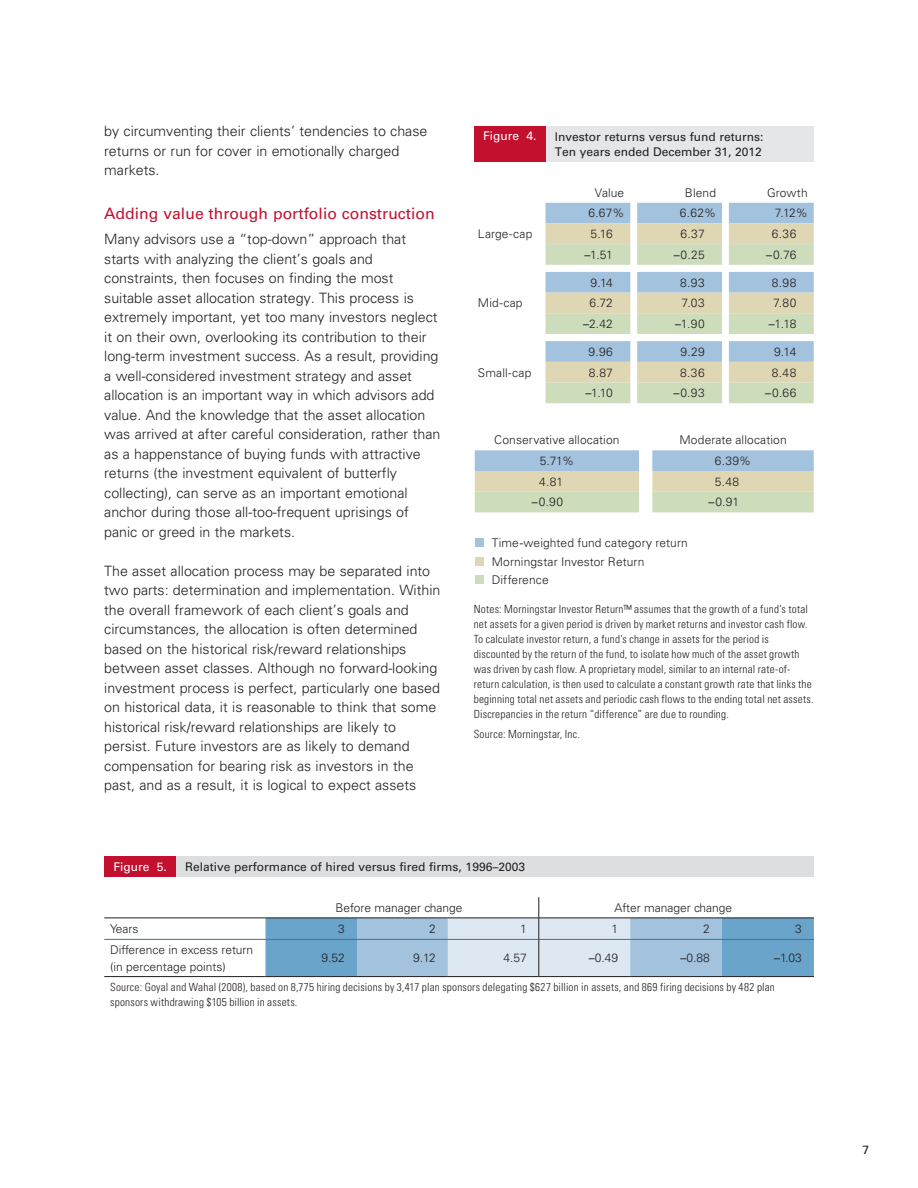
<style>
.page{position:relative;width:918px;height:1188px;background:#fff}
.page>*{position:absolute;margin:0;border:0;box-sizing:border-box;transform-origin:0 0}
.A_head{font:15.75px "Univers LT Std";color:#c3102f}
.Copy{font:300 14.25px/19.5px "Univers LT Std";color:#231f20}
.t1{font:300 12px/16.5px "Univers LT Std";letter-spacing:.005em;color:#231f20}
.Figure_heads{font:12px/15px "Univers LT Std";color:#231f20}
.Figure_ko{font:12px "Univers LT Std";color:#fff}
.Footer_right{font:12px "Univers LT Std";color:#231f20}
.Figure_footnote{font:300 condensed 11.25px/15px "Univers LT Std";letter-spacing:.02em;color:#231f20}
.s1{font-weight:400}
</style>
<div class="page">
<svg style="left:545px;top:203px;width:269px;height:200px;background:#ccd7cb"></svg>
<svg style="left:475px;top:450px;width:339px;height:62px;background:#c7d3c6"></svg>
<div style="left:474px;top:126px;width:340px;height:36px;background:#e5e6e7"></div>
<div style="left:474px;top:126px;width:72px;height:36px;background:#c3102f"></div>
<div style="left:475px;top:538px;width:9px;height:9px;background:#a2c2dd"></div>
<div style="left:475px;top:557px;width:9px;height:9px;background:#dfd7b3"></div>
<div style="left:475px;top:575px;width:9px;height:9px;background:#cddcbb"></div>
<hr style="left:104px;top:939px;width:162px;height:1px;background:#3078a0">
<svg style="left:266px;top:897px;width:548px;height:79px"></svg>
<hr style="left:539px;top:939px;width:1px;height:37px;background:#231f20">
<hr style="left:104px;top:918px;width:162px;height:1px;background:#231f20">
<hr style="left:266px;top:918px;width:91px;height:1px;background:#231f20">
<hr style="left:357px;top:918px;width:91px;height:1px;background:#231f20">
<hr style="left:448px;top:918px;width:91px;height:1px;background:#231f20">
<hr style="left:539px;top:918px;width:91px;height:1px;background:#231f20">
<hr style="left:630px;top:918px;width:92px;height:1px;background:#231f20">
<hr style="left:722px;top:918px;width:92px;height:1px;background:#231f20">
<hr style="left:104px;top:976px;width:162px;height:1px;background:#231f20">
<hr style="left:266px;top:976px;width:91px;height:1px;background:#231f20">
<hr style="left:357px;top:976px;width:91px;height:1px;background:#231f20">
<hr style="left:448px;top:976px;width:91px;height:1px;background:#231f20">
<hr style="left:539px;top:976px;width:91px;height:1px;background:#231f20">
<hr style="left:630px;top:976px;width:92px;height:1px;background:#231f20">
<hr style="left:722px;top:976px;width:92px;height:1px;background:#231f20">
<div style="left:104px;top:856px;width:710px;height:21px;background:#dddee0"></div>
<div style="left:104px;top:856px;width:72px;height:21px;background:#c3102f"></div>
<p class="Copy" style="left:104px;top:122px;width:325px">by circumventing their clients’ tendencies to chase returns or run for cover in emotionally charged markets.</p>
<p class="A_head" style="left:104px;top:204px;width:332px">Adding value through portfolio construction</p>
<p class="Copy" style="left:104px;top:230px;width:338px">Many advisors use a “top-down” approach that starts with analyzing the client’s goals and constraints, then focuses on finding the most suitable asset allocation strategy. This process is extremely important, yet too many investors neglect it on their own, overlooking its contribution to their long-term investment success. As a result, providing a well-considered investment strategy and asset allocation is an important way in which advisors add value. And the knowledge that the asset allocation was arrived at after careful consideration, rather than as a happenstance of buying funds with attractive returns (the investment equivalent of butterfly collecting), can serve as an important emotional anchor during those all-too-frequent uprisings of panic or greed in the markets.</p>
<p class="Copy" style="left:104px;top:561px;width:338px">The asset allocation process may be separated into two parts: determination and implementation. Within the overall framework of each client’s goals and circumstances, the allocation is often determined based on the historical risk/reward relationships between asset classes. Although no forward-looking investment process is perfect, particularly one based on historical data, it is reasonable to think that some historical risk/reward relationships are likely to persist. Future investors are as likely to demand compensation for bearing risk as investors in the past, and as a result, it is logical to expect assets</p>
<p class="Figure_ko" style="left:483px;top:129px;width:55px">Figure 4.</p>
<p class="t1" style="left:478px;top:226px;width:56px">Large-cap</p>
<p class="t1" style="left:478px;top:295px;width:46px">Mid-cap</p>
<p class="Figure_heads" style="left:555px;top:129px;width:210px">Investor returns versus fund returns:<br>Ten years ended December 31, 2012</p>
<p class="t1" style="left:595px;top:184px;width:31px">Value</p>
<p class="t1" style="left:685px;top:184px;width:33px">Blend</p>
<p class="t1" style="left:767px;top:184px;width:42px">Growth</p>
<p class="t1" style="left:588px;top:205px;width:37px">6.67%</p>
<p class="t1" style="left:680px;top:205px;width:38px">6.62%</p>
<p class="t1" style="left:775px;top:205px;width:35px">7.12%</p>
<p class="t1" style="left:590px;top:226px;width:24px">5.16</p>
<p class="t1" style="left:680px;top:226px;width:26px">6.37</p>
<p class="t1" style="left:772px;top:226px;width:26px">6.36</p>
<p class="t1" style="left:585px;top:246px;width:30px"><span class="s1">–</span>1.51</p>
<p class="t1" style="left:674px;top:246px;width:32px"><span class="s1">–</span>0.25</p>
<p class="t1" style="left:766px;top:246px;width:32px"><span class="s1">–</span>0.76</p>
<p class="t1" style="left:591px;top:274px;width:24px">9.14</p>
<p class="t1" style="left:680px;top:274px;width:26px">8.93</p>
<p class="t1" style="left:772px;top:274px;width:26px">8.98</p>
<p class="t1" style="left:589px;top:295px;width:25px">6.72</p>
<p class="t1" style="left:682px;top:295px;width:25px">7.03</p>
<p class="t1" style="left:773px;top:295px;width:25px">7.80</p>
<p class="t1" style="left:583px;top:316px;width:31px"><span class="s1">–</span>2.42</p>
<p class="t1" style="left:675px;top:316px;width:31px"><span class="s1">–</span>1.90</p>
<p class="t1" style="left:769px;top:316px;width:29px"><span class="s1">–</span>1.18</p>
<p class="t1" style="left:589px;top:343px;width:26px">9.96</p>
<p class="t1" style="left:680px;top:343px;width:26px">9.29</p>
<p class="t1" style="left:774px;top:343px;width:24px">9.14</p>
<p class="t1" style="left:589px;top:364px;width:26px">8.87</p>
<p class="t1" style="left:680px;top:364px;width:26px">8.36</p>
<p class="t1" style="left:772px;top:364px;width:26px">8.48</p>
<p class="t1" style="left:585px;top:385px;width:29px"><span class="s1">–</span>1.10</p>
<p class="t1" style="left:674px;top:385px;width:33px"><span class="s1">–</span>0.93</p>
<p class="t1" style="left:765px;top:385px;width:33px"><span class="s1">–</span>0.66</p>
<p class="t1" style="left:494px;top:432px;width:127px">Conservative allocation</p>
<p class="t1" style="left:679px;top:432px;width:109px">Moderate allocation</p>
<p class="t1" style="left:540px;top:453px;width:36px">5.71%</p>
<p class="t1" style="left:715px;top:453px;width:38px">6.39%</p>
<p class="t1" style="left:539px;top:473px;width:25px">4.81</p>
<p class="t1" style="left:715px;top:473px;width:26px">5.48</p>
<p class="t1" style="left:532px;top:494px;width:33px"><span class="s1">–</span>0.90</p>
<p class="t1" style="left:709px;top:494px;width:32px"><span class="s1">–</span>0.91</p>
<p class="t1" style="left:478px;top:364px;width:55px">Small-cap</p>
<p class="t1" style="left:492px;top:534px;width:198px">Time<span class="s1">-</span>weighted fund category return</p>
<p class="t1" style="left:492px;top:553px;width:154px">Morningstar Investor Return</p>
<p class="t1" style="left:492px;top:571px;width:58px">Difference</p>
<p class="Figure_footnote" style="left:474px;top:602px;width:341px">Notes: Morningstar Investor Return™ assumes that the growth of a fund’s total net assets for a given period is driven by market returns and investor cash flow.<br>To calculate investor return, a fund’s change in assets for the period is discounted by the return of the fund, to isolate how much of the asset growth was driven by cash flow. A proprietary model, similar to an internal rate-of&shy;return calculation, is then used to calculate a constant growth rate that links the beginning total net assets and periodic cash flows to the ending total net assets.<br>Discrepancies in the return “difference” are due to rounding.</p>
<p class="Figure_footnote" style="left:474px;top:726px;width:108px">Source: Morningstar, Inc.</p>
<p class="Figure_ko" style="left:114px;top:860px;width:55px">Figure 5.</p>
<p class="Figure_heads" style="left:185px;top:859px;width:341px">Relative performance of hired versus fired firms, 1996–2003</p>
<p class="t1" style="left:336px;top:899px;width:128px">Before manager change</p>
<p class="t1" style="left:615px;top:899px;width:119px">After manager change</p>
<p class="t1" style="left:110px;top:920px;width:30px">Years</p>
<p class="t1" style="left:338px;top:920px;width:8px">3</p>
<p class="t1" style="left:429px;top:920px;width:8px">2</p>
<p class="t1" style="left:520px;top:920px;width:8px">1</p>
<p class="t1" style="left:611px;top:920px;width:8px">1</p>
<p class="t1" style="left:703px;top:920px;width:8px">2</p>
<p class="t1" style="left:795px;top:920px;width:8px">3</p>
<p class="t1" style="left:110px;top:942px;width:144px">Difference in excess return (in percentage points)</p>
<p class="t1" style="left:322px;top:950px;width:25px">9.52</p>
<p class="t1" style="left:413px;top:950px;width:24px">9.12</p>
<p class="t1" style="left:503px;top:950px;width:25px">4.57</p>
<p class="t1" style="left:589px;top:950px;width:31px"><span class="s1">–</span>0.49</p>
<p class="t1" style="left:681px;top:950px;width:31px"><span class="s1">–</span>0.88</p>
<p class="t1" style="left:774px;top:950px;width:29px"><span class="s1">–</span>1.03</p>
<p class="Figure_footnote" style="left:110px;top:979px;width:666px">Source: Goyal and Wahal (2008), based on 8,775 hiring decisions by 3,417 plan sponsors delegating $627 billion in assets, and 869 firing decisions by 482 plan sponsors withdrawing $105 billion in assets.</p>
<p class="Footer_right" style="left:863px;top:1143px;width:8px">7</p>
</div>
